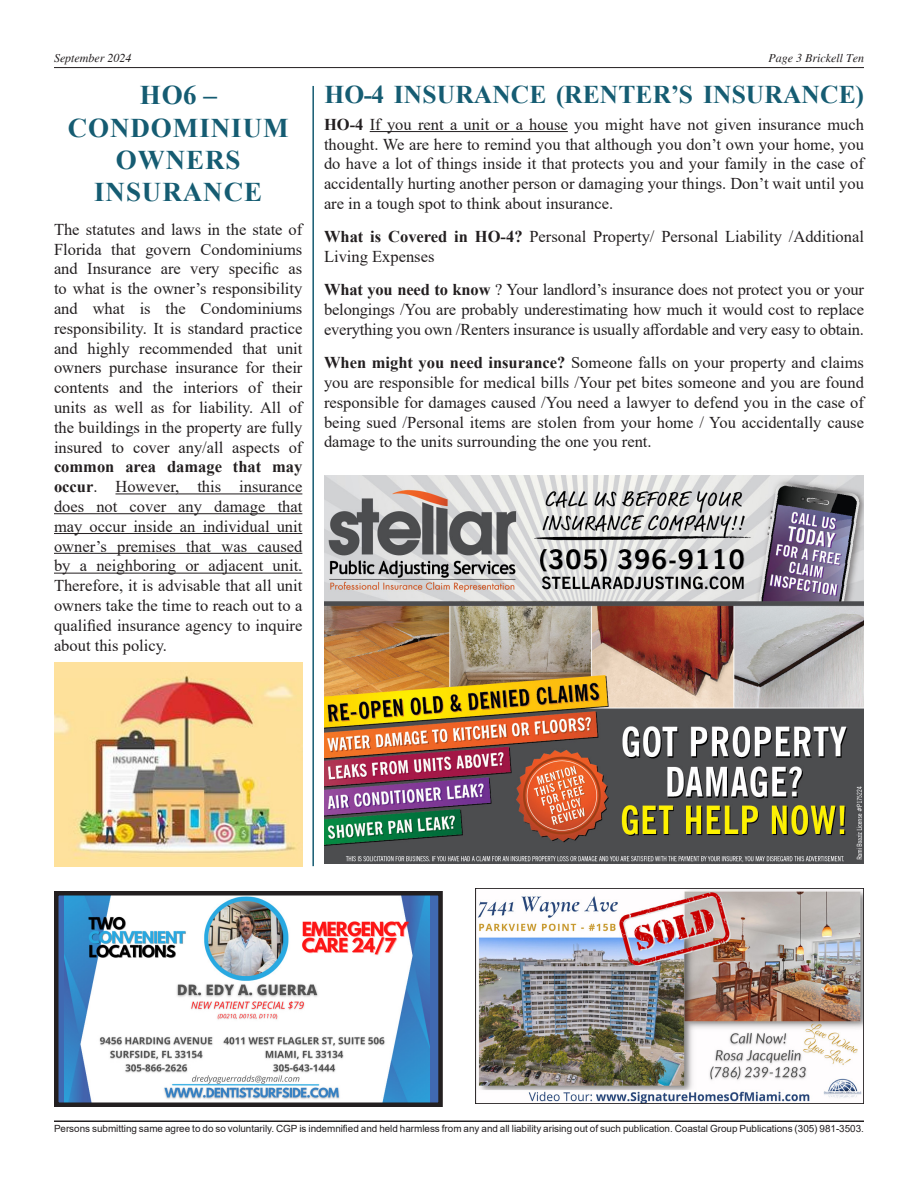
<style>
.page{position:relative;width:918px;height:1188px;background:#fff}
.page>*{position:absolute;margin:0;border:0;box-sizing:border-box;transform-origin:0 0}
.Body_Text{font:700 27px/32.4px "Times New Roman";letter-spacing:.035em;color:#155c72;text-align:center}
.Body_Text-2{font:700 25.5px "Times New Roman";letter-spacing:.005em;color:#155c72}
.t1{font:16.5px/19.8px "Times New Roman";color:#231f20;text-align:justify}
.t2{font:italic 12px "Times";color:#231f20}
.t3{font:9.9px "Arial";letter-spacing:-.005em;color:#231f20}
.s1{font-weight:700}
</style>
<div class="page">
<img style="left:324px;top:475px;width:540px;height:389px">
<img style="left:478px;top:890px;width:384px;height:212px">
<div style="left:475px;top:888px;width:389px;height:216px;border:1px solid #231f20"></div>
<hr style="left:54px;top:67px;width:810px;height:1px;background:#231f20">
<div style="left:54px;top:891px;width:384px;height:216px;background:#4069b2"></div>
<img style="left:65px;top:897px;width:365px;height:204px">
<div style="left:54px;top:891px;width:389px;height:216px;border:5px solid #231f20"></div>
<hr style="left:54px;top:1120px;width:810px;height:2px;background:#231f20">
<hr style="left:115px;top:494px;width:187px;height:1px;background:#231f20">
<hr style="left:54px;top:513px;width:248px;height:1px;background:#231f20">
<hr style="left:54px;top:533px;width:248px;height:1px;background:#231f20">
<hr style="left:54px;top:553px;width:248px;height:1px;background:#231f20">
<hr style="left:54px;top:573px;width:248px;height:1px;background:#231f20">
<hr style="left:370px;top:131px;width:198px;height:1px;background:#231f20">
<hr style="left:312px;top:86px;width:2px;height:780px;background:#155c72">
<img style="left:54px;top:663px;width:248px;height:203px">
<p class="t2" style="left:54px;top:52px;width:79px">September 2024</p>
<p class="t2" style="left:768px;top:52px;width:97px">Page 3 Brickell Ten</p>
<p class="Body_Text" style="left:68px;top:78px;width:222px">HO6 –<br>CONDOMINIUM<br>OWNERS<br>INSURANCE</p>
<p class="t1" style="left:54px;top:219px;width:250px">The statutes and laws in the state of Florida that govern Condominiums and Insurance are very specific as to what is the owner’s responsibility and what is the Condominiums responsibility. It is standard practice and highly recommended that unit owners purchase insurance for their contents and the interiors of their units as well as for liability. All of the buildings in the property are fully insured to cover any/all aspects of <span class="s1">common area damage that may occur</span>. However, this insurance does not cover any damage that may occur inside an individual unit owner’s premises that was caused by a neighboring or adjacent unit.<br>Therefore, it is advisable that all unit owners take the time to reach out to a qualified insurance agency to inquire about this policy.</p>
<p class="Body_Text-2" style="left:324px;top:76px;width:541px">HO-4 INSURANCE (RENTER’S INSURANCE)</p>
<p class="t1" style="left:324px;top:114px;width:542px"><span class="s1">HO-4</span> If you rent a unit or a house you might have not given insurance much thought. We are here to remind you that although you don’t own your home, you do have a lot of things inside it that protects you and your family in the case of accidentally hurting another person or damaging your things. Don’t wait until you are in a tough spot to think about insurance.</p>
<p class="t1" style="left:324px;top:226px;width:542px"><span class="s1">What is Covered in HO-4?</span> Personal Property/ Personal Liability /Additional<br>Living Expenses</p>
<p class="t1" style="left:324px;top:279px;width:542px"><span class="s1">What you need to know</span> ? Your landlord’s insurance does not protect you or your belongings /You are probably underestimating how much it would cost to replace everything you own /Renters insurance is usually affordable and very easy to obtain.</p>
<p class="t1" style="left:324px;top:352px;width:542px"><span class="s1">When might you need insurance?</span> Someone falls on your property and claims you are responsible for medical bills /Your pet bites someone and you are found responsible for damages caused /You need a lawyer to defend you in the case of being sued /Personal items are stolen from your home / You accidentally cause damage to the units surrounding the one you rent.</p>
<p class="t3" style="left:54px;top:1122px;width:811px">Persons submitting same agree to do so voluntarily. CGP is indemnified and held harmless from any and all liability arising out of such publication. Coastal Group Publications (305) 981-3503.</p>
</div>
